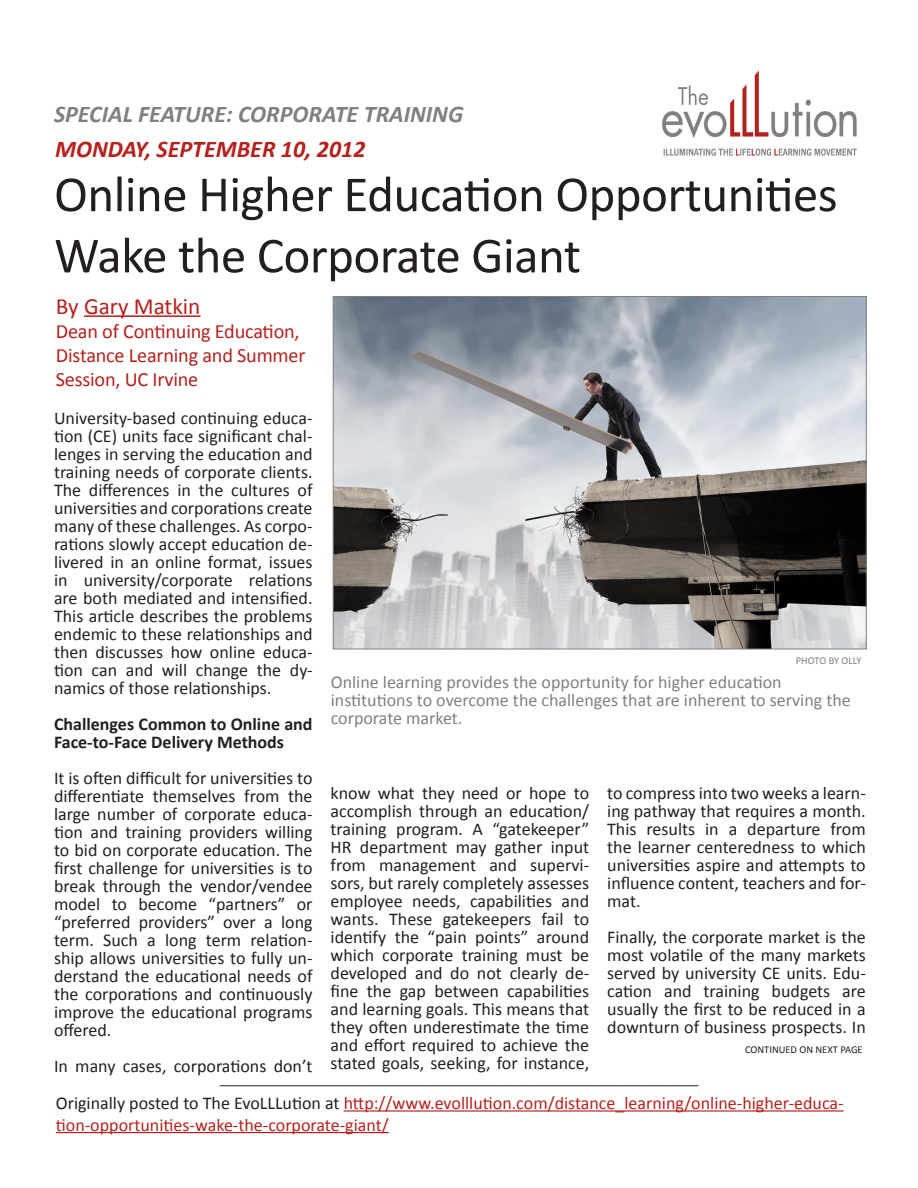
<style>
.page{position:relative;width:918px;height:1188px;background:#fff}
.page>*{position:absolute;margin:0;border:0;box-sizing:border-box;transform-origin:0 0}
.t1{font:51px/61.2px "Calibri";letter-spacing:-.01em;color:#231f20}
.t2{font:italic 700 24px "Calibri";color:#808083}
.t3{font:italic 700 24px "Calibri";color:#b6211d}
.t4{font:23.25px "Calibri";color:#b6211d}
.t5{font:20.25px/24.3px "Calibri";letter-spacing:-.01em;color:#b6211d}
.t6{font:18px/18px "Calibri";color:#231f20;text-align:justify}
.t7{font:18px/21.6px "Calibri";color:#b6211d}
.t8{font:18px/18px "Calibri";color:#808083}
.t9{font:700 18px/18px "Calibri";color:#231f20}
.t10{font:10.5px "Calibri";color:#231f20}
.t11{font:10.5px "Calibri";letter-spacing:-.015em;color:#808083}
.s1{color:#231f20}
</style>
<div class="page">
<img style="left:662px;top:70px;width:195px;height:86px">
<hr style="left:220px;top:1085px;width:478px;height:1px;background:#231f20">
<img style="left:335px;top:298px;width:530px;height:349px">
<hr style="left:84px;top:315px;width:117px;height:2px;background:#b6211d">
<hr style="left:344px;top:1110px;width:500px;height:2px;background:#b6211d">
<hr style="left:56px;top:1132px;width:333px;height:1px;background:#b6211d">
<p class="t2" style="left:54px;top:99px;width:411px">SPECIAL FEATURE: CORPORATE TRAINING</p>
<p class="t3" style="left:55px;top:134px;width:312px">MONDAY, SEPTEMBER 10, 2012</p>
<p class="t1" style="left:54px;top:161px;width:785px">Online Higher Education Opportunities<br>Wake the Corporate Giant</p>
<p class="t4" style="left:56px;top:291px;width:146px">By Gary Matkin</p>
<p class="t5" style="left:56px;top:318px;width:251px">Dean of Continuing Education,<br>Distance Learning and Summer<br>Session, UC Irvine</p>
<p class="t6" style="left:54px;top:408px;width:260px">University-based continuing educa&shy;tion (CE) units face significant chal&shy;lenges in serving the education and training needs of corporate clients.<br>The differences in the cultures of universities and corporations create many of these challenges. As corpo&shy;rations slowly accept education de&shy;livered in an online format, issues in university/corporate relations are both mediated and intensified.<br>This article describes the problems endemic to these relationships and then discusses how online educa&shy;tion can and will change the dy&shy;namics of those relationships.</p>
<p class="t9" style="left:54px;top:714px;width:260px">Challenges Common to Online and<br>Face-to-Face Delivery Methods</p>
<p class="t6" style="left:54px;top:768px;width:260px">It is often difficult for universities to differentiate themselves from the large number of corporate educa&shy;tion and training providers willing to bid on corporate education. The first challenge for universities is to break through the vendor/vendee model to become “partners” or “preferred providers” over a long term. Such a long term relation&shy;ship allows universities to fully un&shy;derstand the educational needs of the corporations and continuously improve the educational programs offered.</p>
<p class="t6" style="left:54px;top:1056px;width:260px">In many cases, corporations don’t</p>
<p class="t11" style="left:796px;top:654px;width:67px">PHOTO BY OLLY</p>
<p class="t8" style="left:331px;top:673px;width:452px">Online learning provides the opportunity for higher education</p>
<p class="t8" style="left:331px;top:691px;width:522px">institutions to overcome the challenges that are inherent to serving the corporate market.</p>
<p class="t6" style="left:331px;top:783px;width:260px">know what they need or hope to accomplish through an education/ training program. A “gatekeeper” HR department may gather input from management and supervi&shy;sors, but rarely completely assesses employee needs, capabilities and wants. These gatekeepers fail to identify the “pain points” around which corporate training must be developed and do not clearly de&shy;fine the gap between capabilities and learning goals. This means that they often underestimate the time and effort required to achieve the stated goals, seeking, for instance,</p>
<p class="t6" style="left:607px;top:784px;width:260px">to compress into two weeks a learn&shy;ing pathway that requires a month.<br>This results in a departure from the learner centeredness to which universities aspire and attempts to influence content, teachers and for&shy;mat.</p>
<p class="t6" style="left:607px;top:928px;width:260px">Finally, the corporate market is the most volatile of the many markets served by university CE units. Edu&shy;cation and training budgets are usually the first to be reduced in a downturn of business prospects. In</p>
<p class="t10" style="left:745px;top:1043px;width:119px">CONTINUED ON NEXT PAGE</p>
<p class="t7" style="left:56px;top:1091px;width:789px"><span class="s1">Originally posted to The EvoLLLution at</span> http://www.evolllution.com/distance_learning/online-higher-educa&shy;tion-opportunities-wake-the-corporate-giant/</p>
</div>
